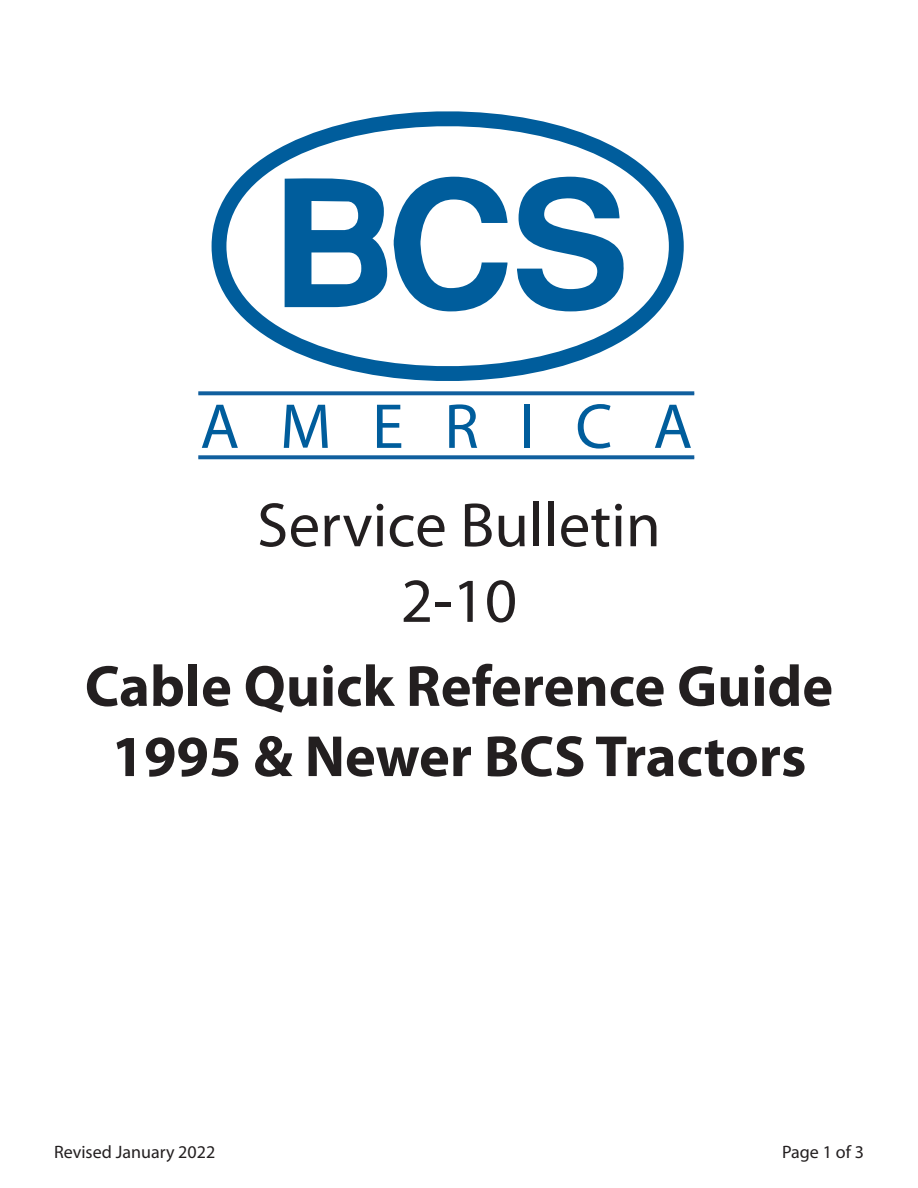
<style>
.page{position:relative;width:918px;height:1188px;background:#fff}
.page>*{position:absolute;margin:0;border:0;box-sizing:border-box;transform-origin:0 0}
.t1{font:64.05px "Myriad Pro";color:#005d9c}
.t2{font:63px "Myriad Pro";color:#231f20}
.t3{font:700 58.5px "Myriad Pro";color:#231f20}
.t4{font:18px "Myriad Pro";color:#231f20}
</style>
<div class="page">
<svg style="left:204px;top:111px;width:487px;height:285px"></svg>
<svg style="left:515px;top:177px;width:109px;height:134px"></svg>
<svg style="left:394px;top:177px;width:114px;height:134px"></svg>
<svg style="left:285px;top:177px;width:102px;height:130px"></svg>
<svg style="left:198px;top:391px;width:496px;height:4px;background:#246ca6"></svg>
<svg style="left:198px;top:455px;width:496px;height:4px;background:#236ba5"></svg>
<p class="t1" style="left:200px;top:387px;width:494px">A M E R I C A</p>
<p class="t2" style="left:257px;top:486px;width:405px">Service Bulletin</p>
<p class="t2" style="left:401px;top:562px;width:118px">2-10</p>
<p class="t3" style="left:85px;top:648px;width:750px">Cable Quick Reference Guide</p>
<p class="t3" style="left:112px;top:718px;width:696px">1995 &amp; Newer BCS Tractors</p>
<p class="t4" style="left:54px;top:1141px;width:163px">Revised January 2022</p>
<p class="t4" style="left:782px;top:1141px;width:83px">Page 1 of 3</p>
</div>
